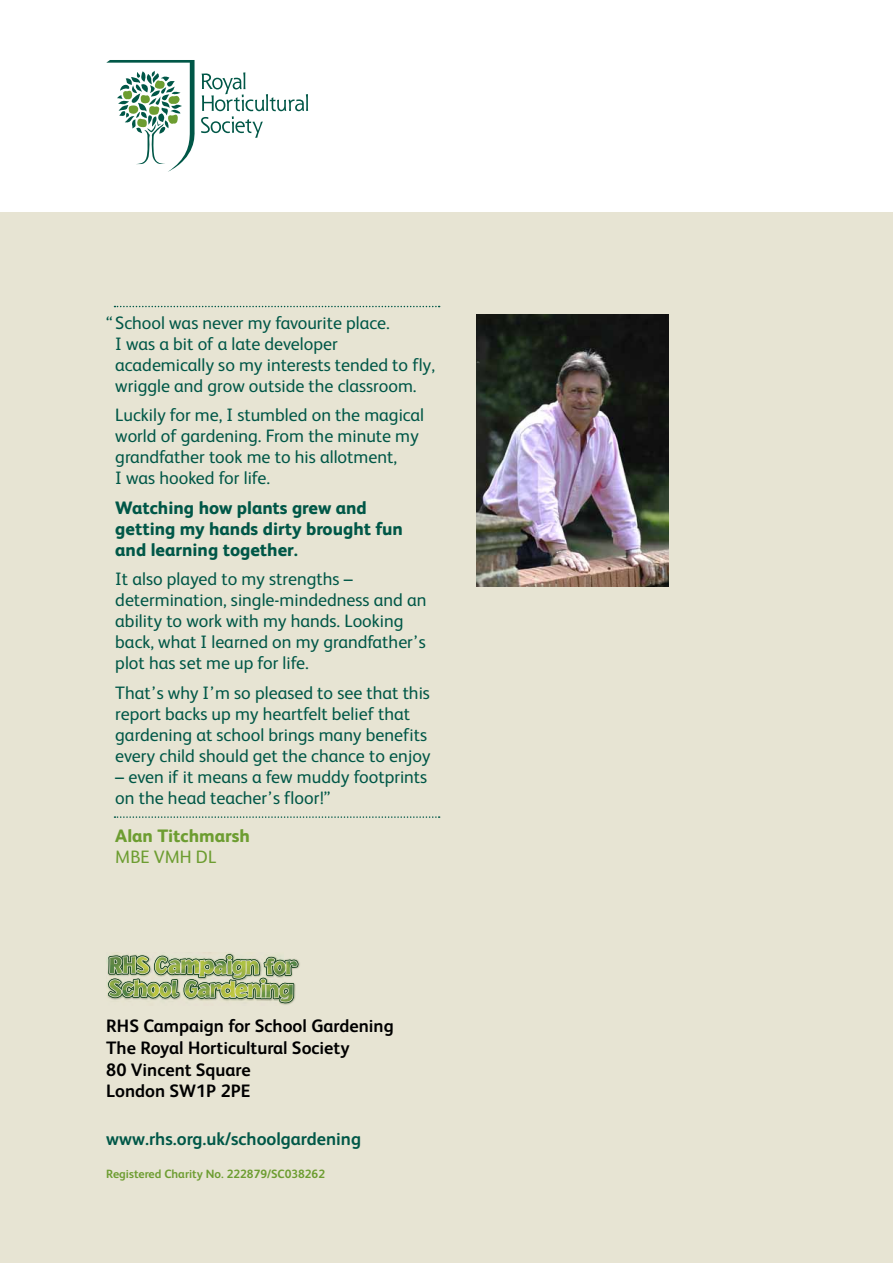
<style>
.page{position:relative;width:893px;height:1263px;background:#fff}
.page>*{position:absolute;margin:0;border:0;box-sizing:border-box;transform-origin:0 0}
.t1{font:18px/21px "FS Albert";color:#005747}
.t2{font:700 18px/21.6px "FS Albert";color:#000}
.t3{font:800 18px/21px "FS Albert";color:#005747}
.t4{font:700 18px "FS Albert";color:#005747}
.t5{font:800 18px "FS Albert";color:#6d9d31}
.t6{font:18px "FS Albert";color:#6d9d31}
.t7{font:700 12px "FS Albert";color:#6d9d31}
</style>
<div class="page">
<div style="left:0;top:213px;width:893px;height:1050px;background:#e7e4d3"></div>
<svg style="left:114px;top:306px;width:326px;height:1px"></svg>
<svg style="left:114px;top:816px;width:326px;height:2px"></svg>
<img style="left:476px;top:315px;width:193px;height:272px">
<svg style="left:106px;top:60px;width:202px;height:112px"></svg>
<img style="left:106px;top:953px;width:194px;height:52px">
<svg style="left:108px;top:954px;width:190px;height:49px"></svg>
<p class="t1" style="left:115px;top:312px;width:321px;text-indent:-9px">“ School was never my favourite place.<br>I was a bit of a late developer academically so my interests tended to fly, wriggle and grow outside the classroom.</p>
<p class="t1" style="left:115px;top:404px;width:310px">Luckily for me, I stumbled on the magical world of gardening. From the minute my grandfather took me to his allotment,<br>I was hooked for life.</p>
<p class="t3" style="left:115px;top:497px;width:289px">Watching how plants grew and getting my hands dirty brought fun and learning together.</p>
<p class="t1" style="left:115px;top:568px;width:313px">It also played to my strengths – determination, single-mindedness and an ability to work with my hands. Looking back, what I learned on my grandfather’s plot has set me up for life.</p>
<p class="t1" style="left:115px;top:682px;width:317px">That’s why I’m so pleased to see that this report backs up my heartfelt belief that gardening at school brings many benefits every child should get the chance to enjoy</p>
<p class="t1" style="left:115px;top:766px;width:313px">– even if it means a few muddy footprints on the head teacher’s floor!”</p>
<p class="t5" style="left:115px;top:825px;width:136px">Alan Titchmarsh</p>
<p class="t6" style="left:115px;top:846px;width:102px">MBE VMH DL</p>
<p class="t2" style="left:106px;top:1015px;width:289px">RHS Campaign for School Gardening<br>The Royal Horticultural Society<br>80 Vincent Square<br>London SW1P 2PE</p>
<p class="t4" style="left:106px;top:1128px;width:256px">www.rhs.org.uk/schoolgardening</p>
<p class="t7" style="left:106px;top:1167px;width:220px">Registered Charity No. 222879/SC038262</p>
</div>
